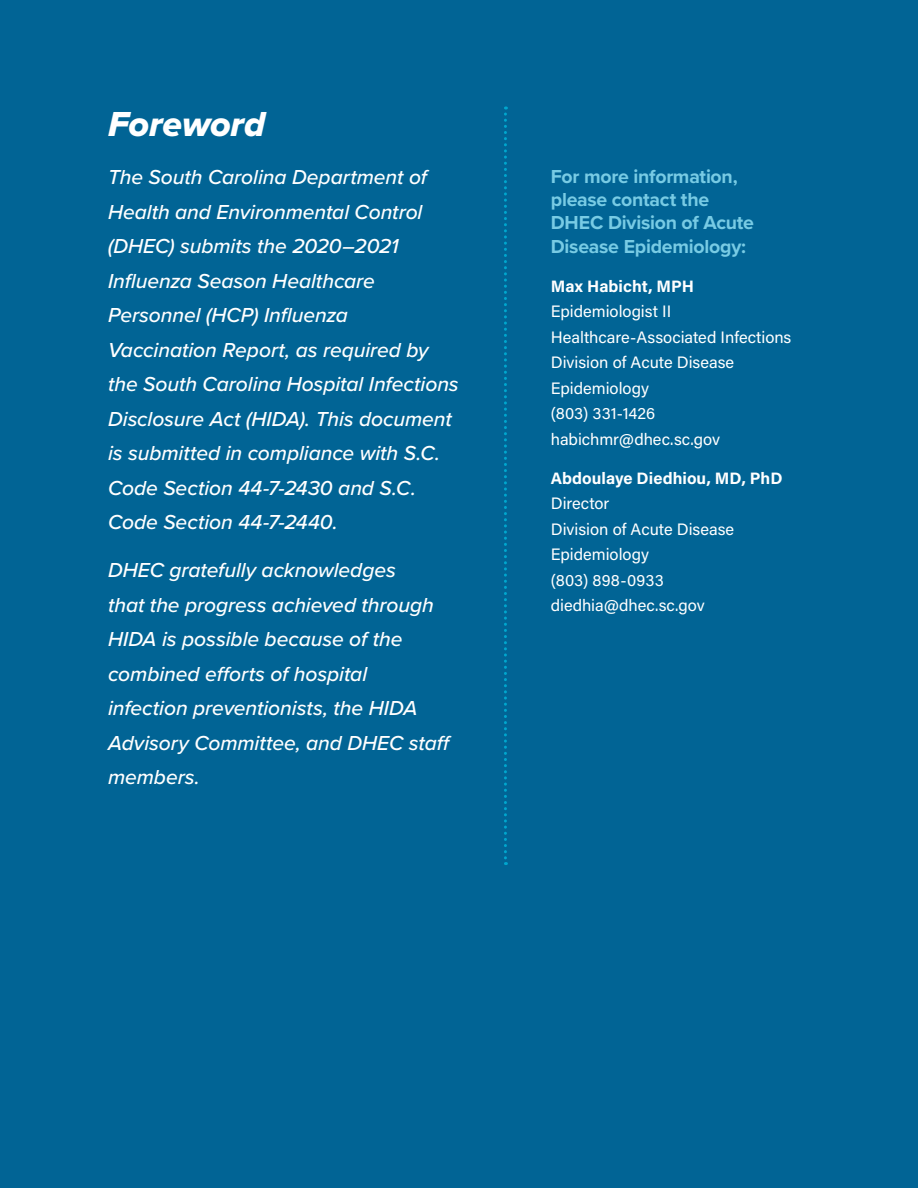
<style>
.page{position:relative;width:918px;height:1188px;background:#016495}
.page>*{position:absolute;margin:0;border:0;box-sizing:border-box;transform-origin:0 0}
.t1{font:36px "Proxima Nova Extrabld It";letter-spacing:-.005em;color:#fff}
.t2{font:italic 500 21px/34.5px "Proxima Nova";letter-spacing:-.005em;color:#fff}
.t3{font:700 19.5px/23.4px "Proxima Nova";letter-spacing:-.015em;color:#78cbe4}
.t4{font:16.5px/25.5px "Acumin Pro";color:#fff}
.t5{font:700 16.5px "Acumin Pro";color:#fff}
</style>
<div class="page">
<svg style="left:504px;top:106px;width:3px;height:759px"></svg>
<h1 class="t1" style="left:108px;top:98px;width:159px">Foreword</h1>
<p class="t2" style="left:108px;top:159px;width:352px">The South Carolina Department of<br>Health and Environmental Control (DHEC) submits the 2020–2021<br>Influenza Season Healthcare<br>Personnel (HCP) Influenza<br>Vaccination Report, as required by the South Carolina Hospital Infections<br>Disclosure Act (HIDA). This document is submitted in compliance with S.C.<br>Code Section 44-7-2430 and S.C.<br>Code Section 44-7-2440.</p>
<p class="t2" style="left:108px;top:552px;width:345px">DHEC gratefully acknowledges<br>that the progress achieved through<br>HIDA is possible because of the combined efforts of hospital infection preventionists, the HIDA<br>Advisory Committee, and DHEC staff members.</p>
<p class="t3" style="left:551px;top:164px;width:205px">For more information, please contact the<br>DHEC Division of Acute<br>Disease Epidemiology:</p>
<p class="t5" style="left:551px;top:274px;width:145px">Max Habicht, MPH</p>
<p class="t4" style="left:551px;top:298px;width:242px">Epidemiologist II<br>Healthcare-Associated Infections<br>Division of Acute Disease<br>Epidemiology<br>(803) 331-1426 habichmr@dhec.sc.gov</p>
<p class="t5" style="left:551px;top:466px;width:233px">Abdoulaye Diedhiou, MD, PhD</p>
<p class="t4" style="left:551px;top:490px;width:185px">Director<br>Division of Acute Disease<br>Epidemiology<br>(803) 898-0933 diedhia@dhec.sc.gov</p>
</div>
